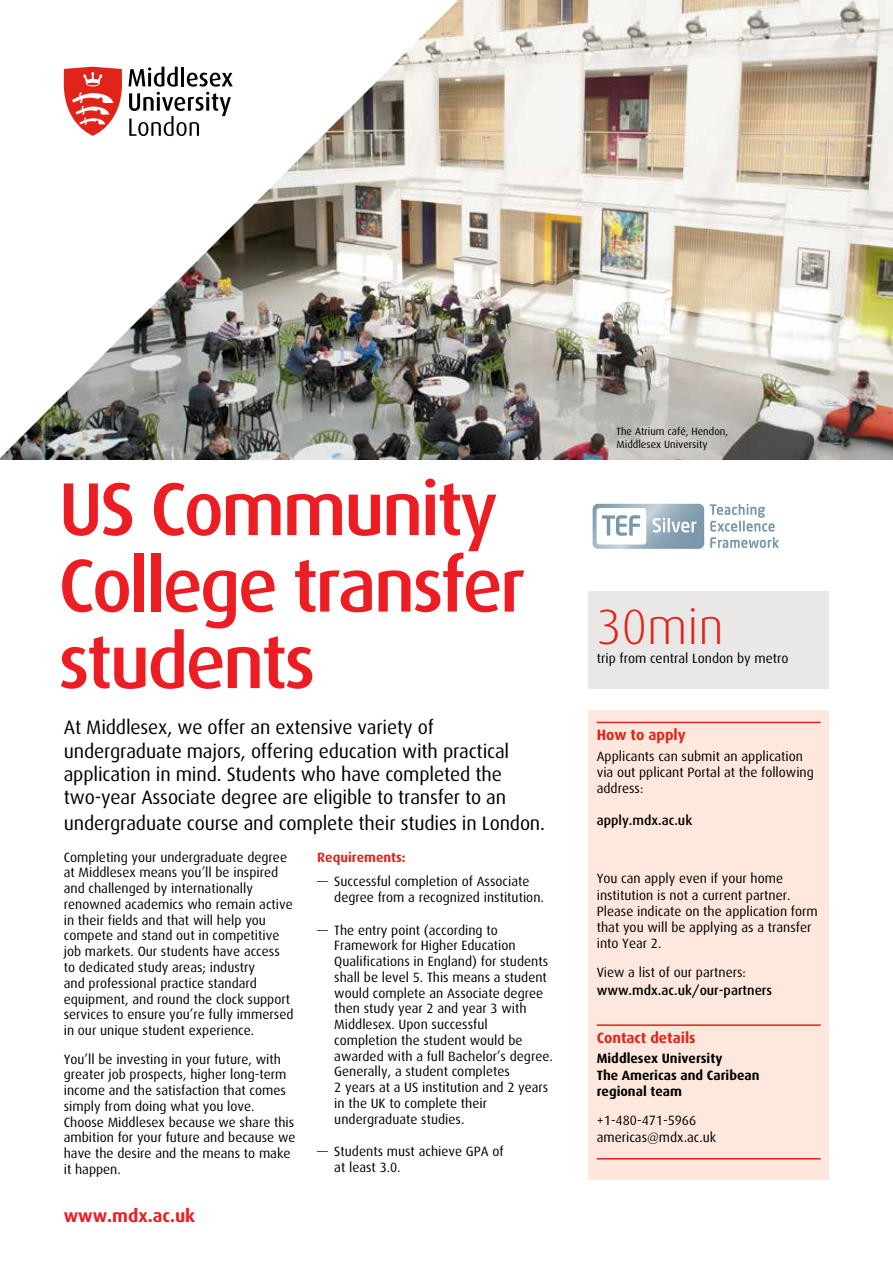
<style>
.page{position:relative;width:893px;height:1263px;background:#fff}
.page>*{position:absolute;margin:0;border:0;box-sizing:border-box;transform-origin:0 0}
.t1{font:500 75px/76.5px "Dax";letter-spacing:-.04em;color:#ed1d24}
.t2{font:300 49.5px "Dax";color:#e2231a}
.t3{font:19.5px/23.4px "Dax";letter-spacing:-.01em;color:#000}
.t4{font:700 18px "Dax";color:#ed1d24}
.t5{font:700 15px "Dax";color:#e2231a}
.t6{font:13.5px/15.8px "Dax";color:#000}
.t7{font:700 13.5px/16.2px "Dax";color:#000}
.t8{font:500 13.5px "Dax";color:#000}
.t9{font:700 13.5px "Dax";color:#e2231a}
.t10{font:10.5px/13.5px "Dax";color:#000}
</style>
<div class="page">
<div style="left:588px;top:710px;width:241px;height:470px;background:#fee7dc"></div>
<hr style="left:597px;top:722px;width:224px;height:1px;background:#e2231a">
<hr style="left:597px;top:1024px;width:224px;height:2px;background:#e2231a">
<hr style="left:597px;top:1158px;width:224px;height:1px;background:#e2231a">
<div style="left:588px;top:591px;width:241px;height:98px;background:#eae8e7"></div>
<img style="left:0;top:0;width:893px;height:459px">
<img style="left:0;top:0;width:458px;height:458px">
<svg style="left:128px;top:67px;width:105px;height:69px"></svg>
<svg style="left:64px;top:67px;width:58px;height:69px"></svg>
<img style="left:592px;top:503px;width:187px;height:46px">
<h1 class="t1" style="left:58px;top:471px;width:468px">US Community<br>College transfer students</h1>
<h3 class="t3" style="left:64px;top:716px;width:447px">At Middlesex, we offer an extensive variety of undergraduate majors, offering education with practical application in mind. Students who have completed the two-year Associate degree are eligible to transfer to an</h3>
<h3 class="t3" style="left:64px;top:811px;width:483px">undergraduate course and complete their studies in London.</h3>
<p class="t6" style="left:64px;top:849px;width:231px">Completing your undergraduate degree at Middlesex means you’ll be inspired and challenged by internationally renowned academics who remain active in their fields and that will help you compete and stand out in competitive job markets. Our students have access to dedicated study areas; industry<br>and professional practice standard equipment, and round the clock support services to ensure you’re fully immersed in our unique student experience.</p>
<p class="t6" style="left:64px;top:1051px;width:233px">You’ll be investing in your future, with greater job prospects, higher long-term income and the satisfaction that comes simply from doing what you love.<br>Choose Middlesex because we share this ambition for your future and because we have the desire and the means to make it happen.</p>
<h3 class="t4" style="left:64px;top:1205px;width:133px">www.mdx.ac.uk</h3>
<p class="t9" style="left:317px;top:849px;width:90px">Requirements:</p>
<p class="t6" style="left:334px;top:873px;width:211px;text-indent:-17px">— Successful completion of Associate degree from a recognized institution.</p>
<p class="t6" style="left:334px;top:922px;width:220px;text-indent:-17px">— The entry point (according to<br>Framework for Higher Education<br>Qualifications in England) for students shall be level 5. This means a student would complete an Associate degree then study year 2 and year 3 with<br>Middlesex. Upon successful completion the student would be awarded with a full Bachelor’s degree.<br>Generally, a student completes<br>2 years at a US institution and 2 years in the UK to complete their undergraduate studies.</p>
<p class="t6" style="left:334px;top:1144px;width:171px;text-indent:-17px">— Students must achieve GPA of at least 3.0.</p>
<p class="t10" style="left:617px;top:425px;width:113px">The Atrium café, Hendon,<br>Middlesex University</p>
<h2 class="t2" style="left:597px;top:599px;width:129px">30min</h2>
<p class="t6" style="left:597px;top:650px;width:193px">trip from central London by metro</p>
<p class="t5" style="left:597px;top:726px;width:90px">How to apply</p>
<p class="t6" style="left:597px;top:748px;width:219px;line-height:16.2px">Applicants can submit an application via out pplicant Portal at the following address:</p>
<p class="t8" style="left:597px;top:813px;width:97px">apply.mdx.ac.uk</p>
<p class="t6" style="left:597px;top:871px;width:223px;line-height:16.2px">You can apply even if your home institution is not a current partner.<br>Please indicate on the application form that you will be applying as a transfer into Year 2.</p>
<p class="t6" style="left:597px;top:965px;width:151px">View a list of our partners:</p>
<p class="t8" style="left:597px;top:983px;width:177px">www.mdx.ac.uk/our-partners</p>
<p class="t5" style="left:597px;top:1029px;width:100px">Contact details</p>
<p class="t7" style="left:597px;top:1051px;width:164px">Middlesex University<br>The Americas and Caribean regional team</p>
<p class="t6" style="left:597px;top:1112px;width:121px;line-height:16.5px">+1-480-471-5966 americas@mdx.ac.uk</p>
</div>
